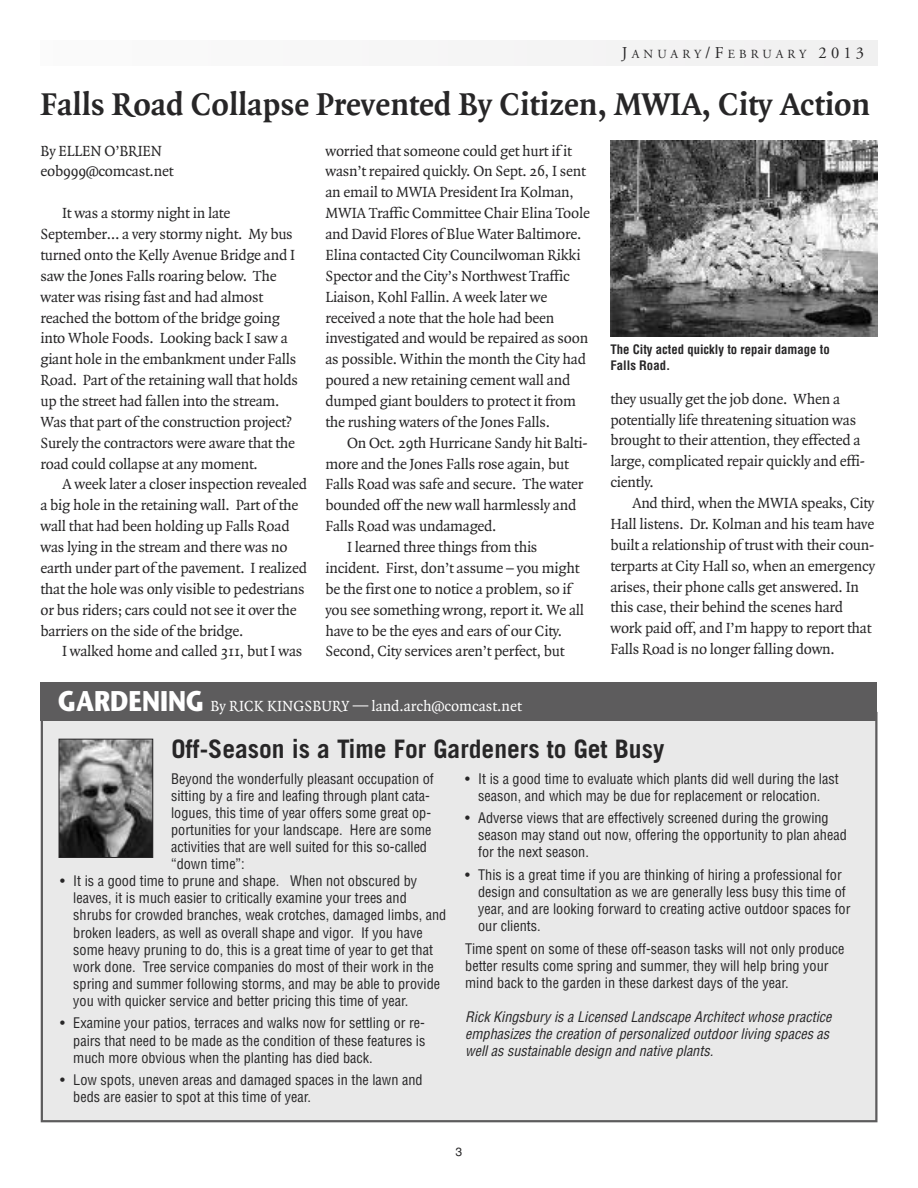
<style>
.page{position:relative;width:918px;height:1188px;background:#fff}
.page>*{position:absolute;margin:0;border:0;box-sizing:border-box;transform-origin:0 0}
.t1{font:700 33.75px "Quadraat";color:#272627}
.t2{font:700 25.5px "Trade Gothic LT Std";color:#272627}
.t3{font:15.75px/20.9px "Quadraat";letter-spacing:-.015em;color:#272627}
.t4{font:15.75px "Quadraat";color:#fff}
.t5{font:condensed 14.25px/17.1px "Helvetica LT Std";color:#272627}
.t6{font:italic condensed 14.25px/17.1px "Helvetica LT Std";color:#272627}
.t7{font:700 condensed 12.75px/15.3px "Helvetica LT Std";color:#272627}
.t8{font:12.3px "Adobe Garamond Pro";letter-spacing:.335em;color:#272627}
.t9{font:12px "Helvetica LT Std";color:#272627}
.s1{font-size:16.5px}
.s2{font-family:"Stone Sans";font-weight:700;font-size:28.5px}
</style>
<div class="page">
<div style="left:40px;top:40px;width:838px;height:26px;background:#f5f5f5"></div>
<div style="left:43px;top:714px;width:832px;height:406px;background:#e9e9e9"></div>
<div style="left:40px;top:682px;width:838px;height:39px;background:#5d5c5d"></div>
<img style="left:61px;top:741px;width:90px;height:115px">
<div style="left:59px;top:739px;width:94px;height:119px;border:1px solid #272627"></div>
<img style="left:610px;top:141px;width:267px;height:195px">
<p class="t8" style="left:622px;top:49px;width:244px"><span class="s1">J</span>ANUARY<span class="s1">/F</span>EBRUARY <span class="s1">2013</span></p>
<h1 class="t1" style="left:40px;top:93px;width:831px">Falls Road Collapse Prevented By Citizen, MWIA, City Action</h1>
<p class="t3" style="left:40px;top:142px;width:134px">By ELLEN O’BRIEN eob999@comcast.net</p>
<p class="t3" style="left:40px;top:204px;width:259px;text-indent:22px">It was a stormy night in late September… a very stormy night. My bus turned onto the Kelly Avenue Bridge and I saw the Jones Falls roaring below. The water was rising fast and had almost reached the bottom of the bridge going into Whole Foods. Looking back I saw a giant hole in the embankment under Falls Road. Part of the retaining wall that holds up the street had fallen into the stream.<br>Was that part of the construction project?<br>Surely the contractors were aware that the road could collapse at any moment.</p>
<p class="t3" style="left:40px;top:476px;width:268px;text-indent:22px">A week later a closer inspection revealed a big hole in the retaining wall. Part of the wall that had been holding up Falls Road was lying in the stream and there was no earth under part of the pavement. I realized that the hole was only visible to pedestrians or bus riders; cars could not see it over the barriers on the side of the bridge.</p>
<p class="t3" style="left:62px;top:643px;width:242px">I walked home and called 311, but I was</p>
<p class="t3" style="left:325px;top:142px;width:266px">worried that someone could get hurt if it wasn’t repaired quickly. On Sept. 26, I sent an email to MWIA President Ira Kolman, MWIA Traffic Committee Chair Elina Toole and David Flores of Blue Water Baltimore.<br>Elina contacted City Councilwoman Rikki Spector and the City’s Northwest Traffic Liaison, Kohl Fallin. A week later we received a note that the hole had been investigated and would be repaired as soon as possible. Within the month the City had poured a new retaining cement wall and dumped giant boulders to protect it from the rushing waters of the Jones Falls.</p>
<p class="t3" style="left:347px;top:434px;width:242px">On Oct. 29th Hurricane Sandy hit Balti-</p>
<p class="t3" style="left:325px;top:455px;width:245px">more and the Jones Falls rose again, but</p>
<p class="t3" style="left:325px;top:476px;width:259px">Falls Road was safe and secure. The water</p>
<p class="t3" style="left:325px;top:497px;width:252px">bounded off the new wall harmlessly and</p>
<p class="t3" style="left:325px;top:517px;width:173px">Falls Road was undamaged.</p>
<p class="t3" style="left:347px;top:538px;width:192px">I learned three things from this</p>
<p class="t3" style="left:325px;top:559px;width:256px">incident. First, don’t assume – you might</p>
<p class="t3" style="left:325px;top:580px;width:248px">be the first one to notice a problem, so if</p>
<p class="t3" style="left:325px;top:601px;width:260px">you see something wrong, report it. We all</p>
<p class="t3" style="left:325px;top:622px;width:238px">have to be the eyes and ears of our City.</p>
<p class="t3" style="left:325px;top:643px;width:241px">Second, City services aren’t perfect, but</p>
<p class="t4" style="left:58px;top:701px;width:465px"><span class="s2">GARDENING</span> By RICK KINGSBURY — land.arch@comcast.net</p>
<p class="t7" style="left:610px;top:343px;width:221px">The City acted quickly to repair damage to<br>Falls Road.</p>
<p class="t3" style="left:610px;top:390px;width:256px">they usually get the job done. When a potentially life threatening situation was brought to their attention, they effected a large, complicated repair quickly and effi&shy;ciently.</p>
<p class="t3" style="left:610px;top:494px;width:266px;text-indent:22px">And third, when the MWIA speaks, City Hall listens. Dr. Kolman and his team have built a relationship of trust with their coun&shy;terparts at City Hall so, when an emergency arises, their phone calls get answered. In this case, their behind the scenes hard work paid off, and I’m happy to report that Falls Road is no longer falling down.</p>
<h2 class="t2" style="left:171px;top:739px;width:495px">Off-Season is a Time For Gardeners to Get Busy</h2>
<p class="t5" style="left:171px;top:771px;width:264px">Beyond the wonderfully pleasant occupation of sitting by a fire and leafing through plant cata&shy;logues, this time of year offers some great op&shy;portunities for your landscape. Here are some activities that are well suited for this so-called “down time”:</p>
<p class="t5" style="left:73px;top:874px;width:375px;text-indent:-13px">• It is a good time to prune and shape. When not obscured by leaves, it is much easier to critically examine your trees and shrubs for crowded branches, weak crotches, damaged limbs, and broken leaders, as well as overall shape and vigor. If you have some heavy pruning to do, this is a great time of year to get that work done. Tree service companies do most of their work in the spring and summer following storms, and may be able to provide you with quicker service and better pricing this time of year.</p>
<p class="t5" style="left:73px;top:1016px;width:354px;text-align:justify;text-indent:-13px">• Examine your patios, terraces and walks now for settling or re&shy;pairs that need to be made as the condition of these features is much more obvious when the planting has died back.</p>
<p class="t5" style="left:73px;top:1073px;width:351px;text-indent:-13px">• Low spots, uneven areas and damaged spaces in the lawn and beds are easier to spot at this time of year.</p>
<p class="t5" style="left:465px;top:771px;width:375px;text-align:center">• It is a good time to evaluate which plants did well during the last season, and which may be due for replacement or relocation.</p>
<p class="t5" style="left:478px;top:811px;width:370px;text-indent:-13px">• Adverse views that are effectively screened during the growing season may stand out now, offering the opportunity to plan ahead for the next season.</p>
<p class="t5" style="left:478px;top:867px;width:374px;text-indent:-13px">• This is a great time if you are thinking of hiring a professional for design and consultation as we are generally less busy this time of year, and are looking forward to creating active outdoor spaces for our clients.</p>
<p class="t5" style="left:465px;top:941px;width:381px">Time spent on some of these off-season tasks will not only produce better results come spring and summer, they will help bring your mind back to the garden in these darkest days of the year.</p>
<p class="t6" style="left:465px;top:1010px;width:368px">Rick Kingsbury is a Licensed Landscape Architect whose practice emphasizes the creation of personalized outdoor living spaces as well as sustainable design and native plants.</p>
<p class="t9" style="left:456px;top:1147px;width:8px">3</p>
</div>
